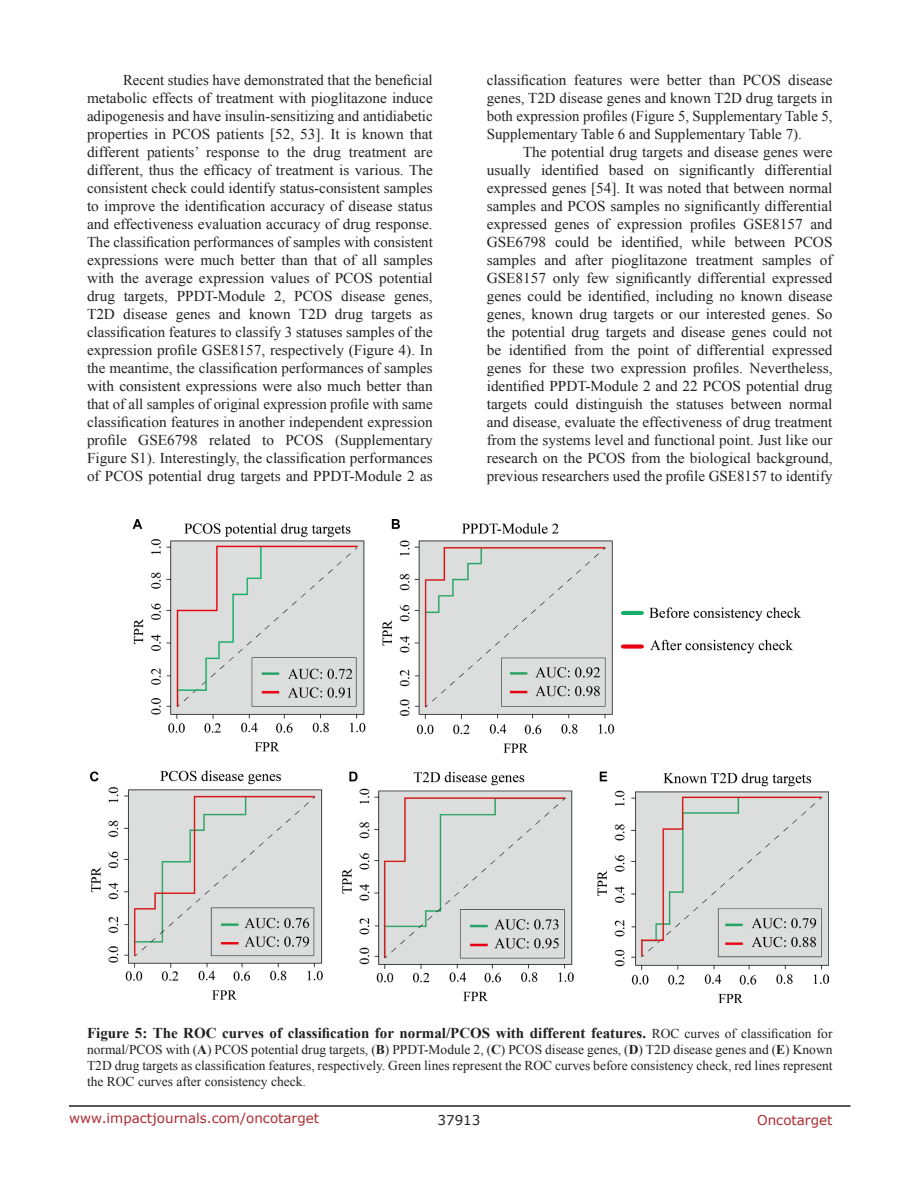
<style>
.page{position:relative;width:918px;height:1188px;background:#fff}
.page>*{position:absolute;margin:0;border:0;box-sizing:border-box;transform-origin:0 0}
.t1{font:15px/18px "Times New Roman";color:#231f20;text-align:justify}
.t2{font:700 15px "Times New Roman";color:#231f20}
.t3{font:13.5px/16.2px "Times New Roman";color:#231f20;text-align:justify}
.t4{font:13.5px "Verdana";color:#ac2b31}
.t5{font:13.5px "Verdana";color:#231f20}
.s1{font-weight:400;font-size:13.5px}
.s2{font-weight:700}
</style>
<div class="page">
<hr style="left:69px;top:1105px;width:781px;height:2px;background:#231f20">
<img style="left:91px;top:520px;width:738px;height:482px">
<p class="t1" style="left:87px;top:71px;width:347px;text-indent:36px">Recent studies have demonstrated that the beneficial metabolic effects of treatment with pioglitazone induce adipogenesis and have insulin-sensitizing and antidiabetic properties in PCOS patients [52, 53]. It is known that different patients’ response to the drug treatment are different, thus the efficacy of treatment is various. The consistent check could identify status-consistent samples to improve the identification accuracy of disease status and effectiveness evaluation accuracy of drug response.<br>The classification performances of samples with consistent expressions were much better than that of all samples with the average expression values of PCOS potential drug targets, PPDT-Module 2, PCOS disease genes, T2D disease genes and known T2D drug targets as classification features to classify 3 statuses samples of the expression profile GSE8157, respectively (Figure 4). In the meantime, the classification performances of samples with consistent expressions were also much better than that of all samples of original expression profile with same classification features in another independent expression profile GSE6798 related to PCOS (Supplementary Figure S1). Interestingly, the classification performances of PCOS potential drug targets and PPDT-Module 2 as</p>
<p class="t1" style="left:487px;top:71px;width:347px">classification features were better than PCOS disease genes, T2D disease genes and known T2D drug targets in both expression profiles (Figure 5, Supplementary Table 5, Supplementary Table 6 and Supplementary Table 7).</p>
<p class="t1" style="left:487px;top:143px;width:347px;text-indent:36px">The potential drug targets and disease genes were usually identified based on significantly differential expressed genes [54]. It was noted that between normal samples and PCOS samples no significantly differential expressed genes of expression profiles GSE8157 and GSE6798 could be identified, while between PCOS samples and after pioglitazone treatment samples of GSE8157 only few significantly differential expressed genes could be identified, including no known disease genes, known drug targets or our interested genes. So the potential drug targets and disease genes could not be identified from the point of differential expressed genes for these two expression profiles. Nevertheless, identified PPDT-Module 2 and 22 PCOS potential drug targets could distinguish the statuses between normal and disease, evaluate the effectiveness of drug treatment from the systems level and functional point. Just like our research on the PCOS from the biological background, previous researchers used the profile GSE8157 to identify</p>
<p class="t2" style="left:87px;top:1022px;width:747px">Figure 5: The ROC curves of classification for normal/PCOS with different features. <span class="s1">ROC curves of classification for</span></p>
<p class="t3" style="left:87px;top:1041px;width:747px">normal/PCOS with (<span class="s2">A</span>) PCOS potential drug targets, (<span class="s2">B</span>) PPDT-Module 2, (<span class="s2">C</span>) PCOS disease genes, (<span class="s2">D</span>) T2D disease genes and (<span class="s2">E</span>) Known T2D drug targets as classification features, respectively. Green lines represent the ROC curves before consistency check, red lines represent the ROC curves after consistency check.</p>
<p class="t4" style="left:69px;top:1109px;width:252px">www.impactjournals.com/oncotarget</p>
<p class="t5" style="left:438px;top:1111px;width:44px">37913</p>
<p class="t4" style="left:757px;top:1111px;width:77px">Oncotarget</p>
</div>
